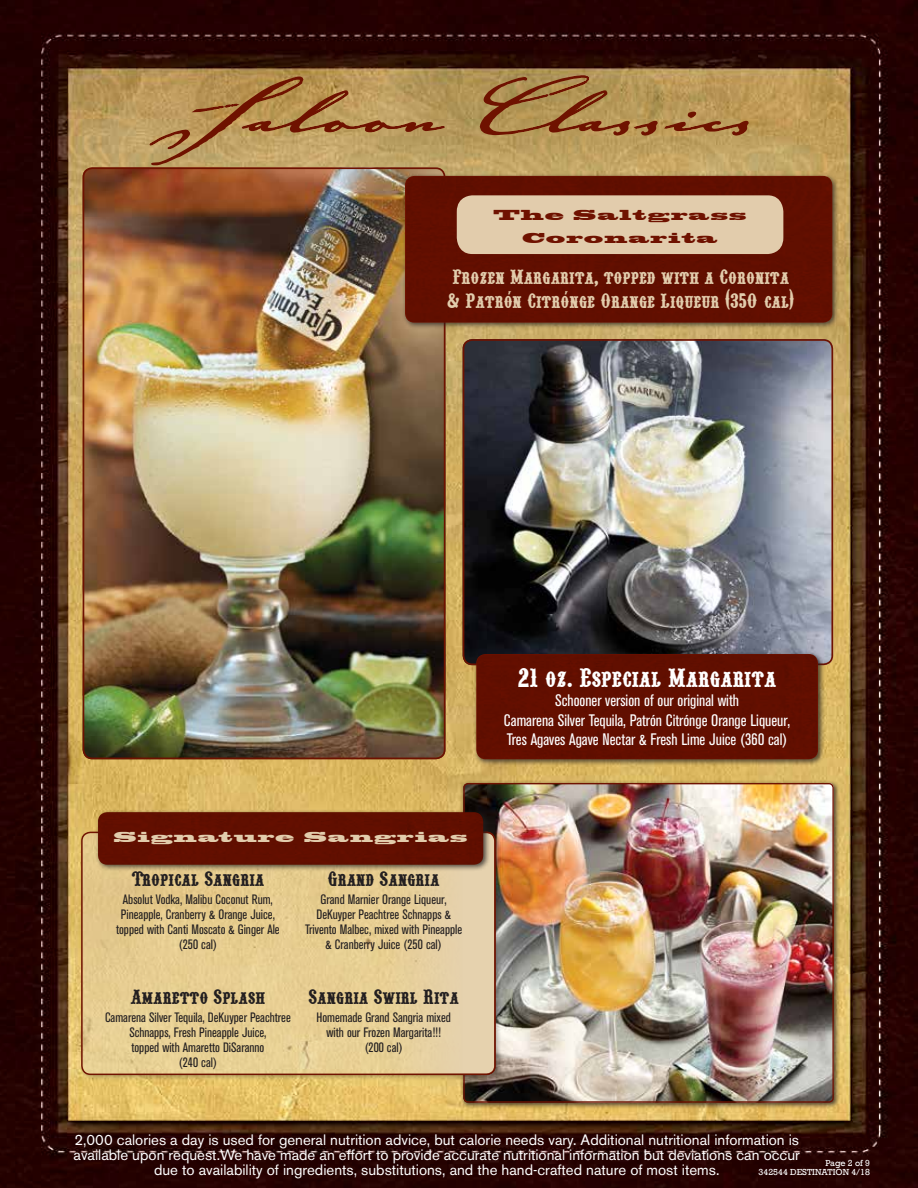
<style>
.page{position:relative;width:918px;height:1188px;background:#fff}
.page>*{position:absolute;margin:0;border:0;box-sizing:border-box;transform-origin:0 0}
.t1{font:91.5px "Johann Sparkling ITC";color:#6f1200;scale:1.3 1}
.t2{font:27px "Pointedly Mad";color:#fff}
.t3{font:21px/24px "Pointedly Mad";color:#e2ccac}
.t4{font:21px "Pointedly Mad";color:#231f20}
.t5{font:condensed 16.5px/19.5px "Akzidenz Grotesk BE";color:#fff;text-align:center}
.t6{font:15px/15px "Akzidenz Grotesk BE";color:#fff;text-align:center}
.t7{font:condensed 13.5px/15px "Akzidenz Grotesk BE";color:#231f20;text-align:center}
.t8{font:13.5px/22.5px "Blackoak Std";letter-spacing:.07em;color:#6f1200;text-align:center;scale:1.07 1}
.t9{font:13.5px "Blackoak Std";letter-spacing:.07em;color:#e2ccac;scale:1.07 1}
.t10{font:9px/9px "Rockwell";color:#fff;text-align:right}
</style>
<div class="page">
<img style="left:0;top:0;width:918px;height:1188px">
<div style="left:461px;top:780px;width:379px;height:329px;background:#231f20;opacity:.75"></div>
<img style="left:463px;top:783px;width:371px;height:320px">
<div style="left:79px;top:829px;width:423px;height:253px;background:#231f20;opacity:.75"></div>
<div style="left:82px;top:832px;width:413px;height:242px;background:linear-gradient(to right,#e6cb88,#e7d1a3);border-radius:9px"></div>
<div style="left:81px;top:832px;width:415px;height:243px;border:2px solid #711300;border-radius:9px"></div>
<div style="left:95px;top:809px;width:395px;height:63px;background:#231f20;opacity:.75"></div>
<div style="left:98px;top:812px;width:385px;height:53px;background:#610f00"></div>
<img style="left:83px;top:167px;width:363px;height:592px">
<div style="left:83px;top:167px;width:362px;height:592px;border:2px solid #6f1200;border-radius:9px"></div>
<img style="left:463px;top:339px;width:370px;height:326px">
<div style="left:463px;top:339px;width:370px;height:326px;border:2px solid #6f1200;border-radius:9px"></div>
<div style="left:402px;top:173px;width:437px;height:157px;background:#231f20;opacity:.75"></div>
<div style="left:406px;top:177px;width:426px;height:145px;background:#610f00"></div>
<div style="left:473px;top:651px;width:352px;height:115px;background:#231f20;opacity:.75"></div>
<div style="left:477px;top:654px;width:340px;height:105px;background:#610f00"></div>
<div style="left:457px;top:195px;width:326px;height:59px;background:#e2ccac;border-radius:16px"></div>
<svg style="left:148px;top:76px;width:298px;height:90px;background:#b79258"></svg>
<svg style="left:479px;top:75px;width:271px;height:61px;background:#ad864c"></svg>
<h1 class="t1" style="left:163px;top:44px;width:457px">Saloon Classics</h1>
<p class="t8" style="left:493px;top:204px;width:238px">The Saltgrass<br>Coronarita</p>
<h3 class="t3" style="left:447px;top:264px;width:349px">Frozen Margarita, topped with a Coronita &amp; Patro<sup>'</sup>n Citro<sup>'</sup>nge Orange Liqueur (350 cal)</h3>
<p class="t9" style="left:114px;top:828px;width:332px">Signature Sangrias</p>
<h3 class="t4" style="left:131px;top:866px;width:135px">Tropical Sangria</h3>
<p class="t7" style="left:116px;top:892px;width:165px">Absolut Vodka, Malibu Coconut Rum,<br>Pineapple, Cranberry &amp; Orange Juice, topped with Canti Moscato &amp; Ginger Ale (250 cal)</p>
<h3 class="t4" style="left:130px;top:984px;width:136px">Amaretto Splash</h3>
<p class="t7" style="left:105px;top:1010px;width:187px">Camarena Silver Tequila, DeKuyper Peachtree<br>Schnapps, Fresh Pineapple Juice,<br>topped with Amaretto DiSaranno<br>(240 cal)</p>
<h3 class="t4" style="left:328px;top:866px;width:114px">Grand Sangria</h3>
<p class="t7" style="left:305px;top:892px;width:158px">Grand Marnier Orange Liqueur,<br>DeKuyper Peachtree Schnapps &amp;<br>Trivento Malbec, mixed with Pineapple &amp; Cranberry Juice (250 cal)</p>
<h3 class="t4" style="left:308px;top:984px;width:152px">Sangria Swirl Rita</h3>
<p class="t7" style="left:317px;top:1010px;width:136px">Homemade Grand Sangria mixed with our Frozen Margarita!!! (200 cal)</p>
<h2 class="t2" style="left:518px;top:662px;width:260px">21 oz. Especial Margarita</h2>
<p class="t5" style="left:504px;top:691px;width:288px">Schooner version of our original with<br>Camarena Silver Tequila, Patrón Citrónge Orange Liqueur,<br>Tres Agaves Agave Nectar &amp; Fresh Lime Juice (360 cal)</p>
<p class="t6" style="left:74px;top:1132px;width:728px">2,000 calories a day is used for general nutrition advice, but calorie needs vary. Additional nutritional information is available upon request.We have made an effort to provide accurate nutritional information but deviations can occur due to availability of ingredients, substitutions, and the hand-crafted nature of most items.</p>
<p class="t10" style="left:759px;top:1159px;width:113px">Page 2 of 9<br>342544 DESTINATION 4/18</p>
</div>
